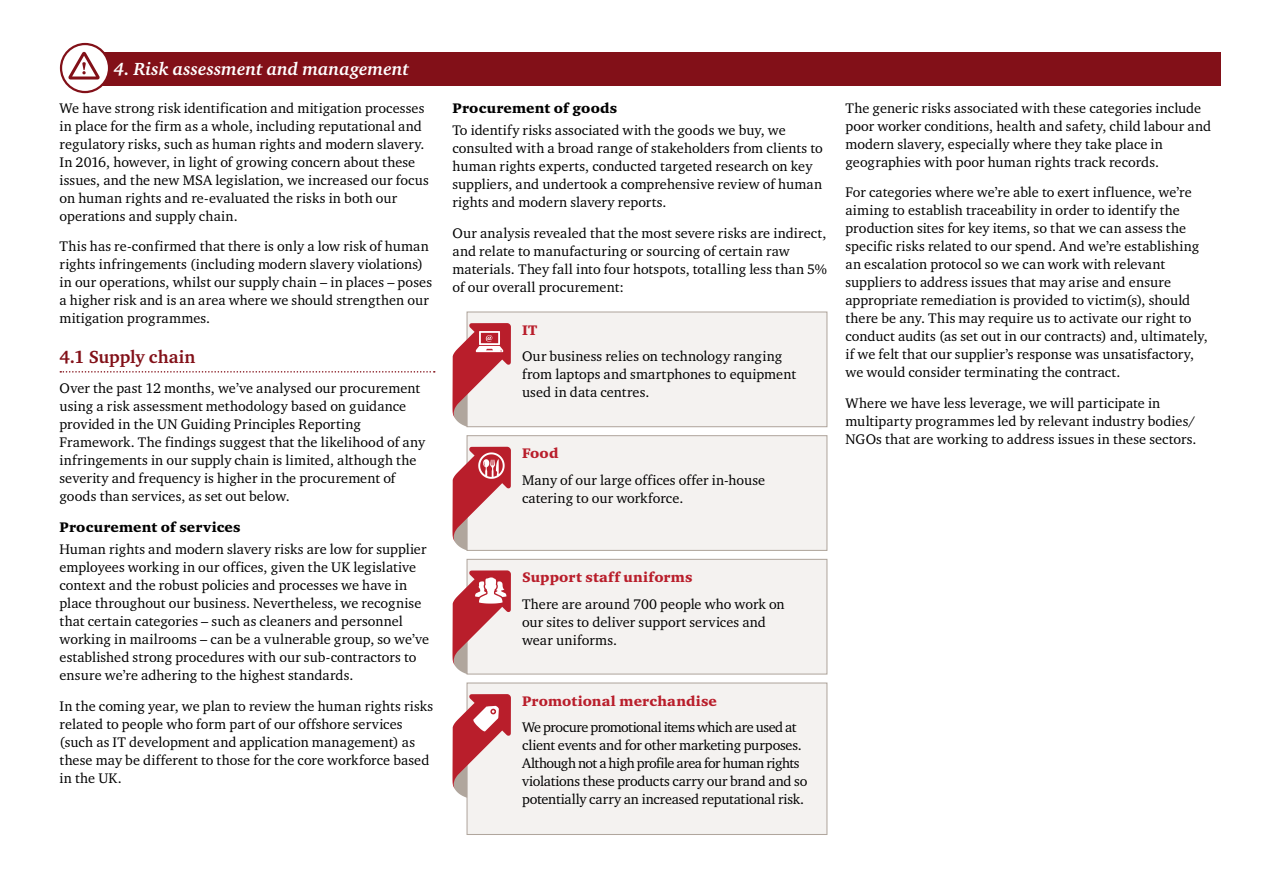
<style>
.page{position:relative;width:1263px;height:893px;background:#fff}
.page>*{position:absolute;margin:0;border:0;box-sizing:border-box;transform-origin:0 0}
.t1{font:italic 700 18px "Charter ITC Std";letter-spacing:.005em;color:#fff}
.t2{font:700 18px "Charter ITC Std";letter-spacing:-.005em;color:#821018}
.t3{font:14.25px/18px "Charter ITC Std";letter-spacing:.005em;color:#000}
.t4{font:14.25px/18px "Charter ITC Std";letter-spacing:-.02em;color:#000}
.t5{font:900 14.25px "Charter ITC Std";letter-spacing:.01em;color:#b91e2b}
.t6{font:900 14.25px "Charter ITC Std";letter-spacing:.01em;color:#000}
</style>
<div class="page">
<div style="left:84px;top:52px;width:1136px;height:33px;background:#821018"></div>
<svg style="left:60px;top:371px;width:375px;height:2px"></svg>
<svg style="left:61px;top:44px;width:48px;height:48px"></svg>
<div style="left:60px;top:43px;width:50px;height:50px;border:2px solid #821018;border-radius:50%"></div>
<div style="left:467px;top:312px;width:360px;height:115px;background:#f4f2f0"></div>
<div style="left:466px;top:311px;width:361px;height:116px;border:1px solid #b0a69d"></div>
<div style="left:467px;top:436px;width:360px;height:114px;background:#f4f2f0"></div>
<div style="left:466px;top:435px;width:361px;height:116px;border:1px solid #b0a69d"></div>
<div style="left:467px;top:559px;width:360px;height:115px;background:#f4f2f0"></div>
<div style="left:466px;top:559px;width:361px;height:116px;border:1px solid #b0a69d"></div>
<div style="left:467px;top:683px;width:360px;height:151px;background:#f4f2f0"></div>
<div style="left:466px;top:682px;width:361px;height:153px;border:1px solid #b0a69d"></div>
<svg style="left:68px;top:52px;width:32px;height:28px"></svg>
<svg style="left:452px;top:323px;width:59px;height:104px"></svg>
<svg style="left:452px;top:447px;width:59px;height:103px"></svg>
<svg style="left:452px;top:570px;width:59px;height:104px"></svg>
<svg style="left:452px;top:694px;width:59px;height:104px"></svg>
<p class="t1" style="left:114px;top:58px;width:296px">4. Risk assessment and management</p>
<p class="t3" style="left:60px;top:98px;width:371px">We have strong risk identification and mitigation processes in place for the firm as a whole, including reputational and regulatory risks, such as human rights and modern slavery.<br>In 2016, however, in light of growing concern about these issues, and the new MSA legislation, we increased our focus on human rights and re-evaluated the risks in both our operations and supply chain.</p>
<p class="t3" style="left:60px;top:237px;width:374px">This has re-confirmed that there is only a low risk of human rights infringements (including modern slavery violations) in our operations, whilst our supply chain – in places – poses a higher risk and is an area where we should strengthen our mitigation programmes.</p>
<p class="t2" style="left:60px;top:345px;width:137px">4.1 Supply chain</p>
<p class="t3" style="left:60px;top:379px;width:367px">Over the past 12 months, we’ve analysed our procurement using a risk assessment methodology based on guidance provided in the UN Guiding Principles Reporting Framework. The findings suggest that the likelihood of any infringements in our supply chain is limited, although the severity and frequency is higher in the procurement of goods than services, as set out below.</p>
<p class="t6" style="left:60px;top:518px;width:183px">Procurement of services</p>
<p class="t3" style="left:60px;top:540px;width:371px">Human rights and modern slavery risks are low for supplier employees working in our offices, given the UK legislative context and the robust policies and processes we have in place throughout our business. Nevertheless, we recognise that certain categories – such as cleaners and personnel working in mailrooms – can be a vulnerable group, so we’ve established strong procedures with our sub-contractors to ensure we’re adhering to the highest standards.</p>
<p class="t3" style="left:60px;top:697px;width:375px">In the coming year, we plan to review the human rights risks related to people who form part of our offshore services (such as IT development and application management) as these may be different to those for the core workforce based in the UK.</p>
<p class="t6" style="left:452px;top:99px;width:166px">Procurement of goods</p>
<p class="t3" style="left:452px;top:121px;width:372px">To identify risks associated with the goods we buy, we consulted with a broad range of stakeholders from clients to human rights experts, conducted targeted research on key suppliers, and undertook a comprehensive review of human rights and modern slavery reports.</p>
<p class="t3" style="left:452px;top:224px;width:376px">Our analysis revealed that the most severe risks are indirect, and relate to manufacturing or sourcing of certain raw materials. They fall into four hotspots, totalling less than 5% of our overall procurement:</p>
<p class="t5" style="left:522px;top:321px;width:17px">IT</p>
<p class="t3" style="left:522px;top:347px;width:276px">Our business relies on technology ranging from laptops and smartphones to equipment used in data centres.</p>
<p class="t5" style="left:522px;top:445px;width:38px">Food</p>
<p class="t3" style="left:522px;top:471px;width:245px">Many of our large offices offer in-house catering to our workforce.</p>
<p class="t3" style="left:845px;top:98px;width:367px">The generic risks associated with these categories include poor worker conditions, health and safety, child labour and modern slavery, especially where they take place in geographies with poor human rights track records.</p>
<p class="t3" style="left:845px;top:183px;width:364px">For categories where we’re able to exert influence, we’re aiming to establish traceability in order to identify the production sites for key items, so that we can assess the specific risks related to our spend. And we’re establishing an escalation protocol so we can work with relevant suppliers to address issues that may arise and ensure appropriate remediation is provided to victim(s), should there be any. This may require us to activate our right to conduct audits (as set out in our contracts) and, ultimately, if we felt that our supplier’s response was unsatisfactory, we would consider terminating the contract.</p>
<p class="t3" style="left:845px;top:394px;width:353px">Where we have less leverage, we will participate in multiparty programmes led by relevant industry bodies/<br>NGOs that are working to address issues in these sectors.</p>
<p class="t5" style="left:522px;top:568px;width:172px">Support staff uniforms</p>
<p class="t3" style="left:522px;top:594px;width:264px">There are around 700 people who work on our sites to deliver support services and wear uniforms.</p>
<p class="t5" style="left:522px;top:692px;width:196px">Promotional merchandise</p>
<p class="t4" style="left:522px;top:718px;width:287px">We procure promotional items which are used at client events and for other marketing purposes.<br>Although not a high profile area for human rights violations these products carry our brand and so potentially carry an increased reputational risk.</p>
</div>
